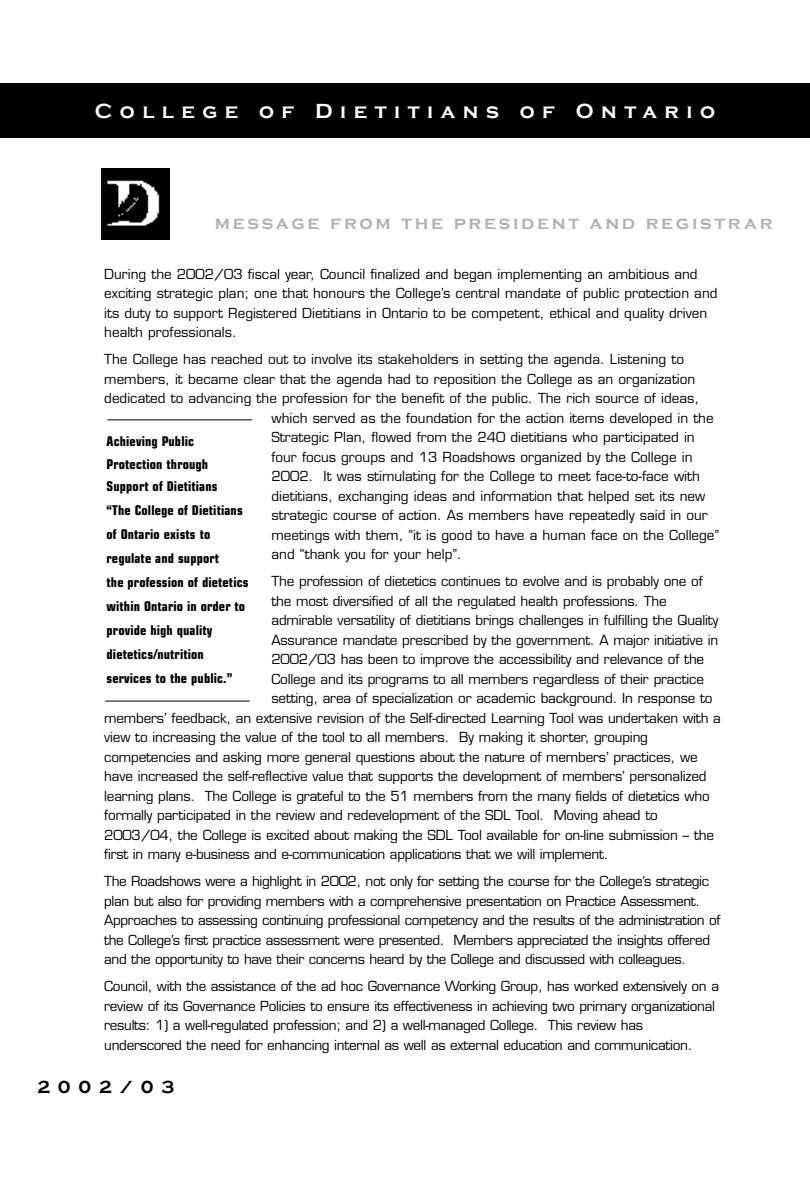
<style>
.page{position:relative;width:810px;height:1188px;background:#fff}
.page>*{position:absolute;margin:0;border:0;box-sizing:border-box;transform-origin:0 0}
.t1{font:700 21px "Copperplate Gothic";letter-spacing:.355em;color:#fff}
.t2{font:700 18.75px "Copperplate Gothic";letter-spacing:.145em;color:#b3b3b3}
.t3{font:700 18px "Copperplate Gothic";letter-spacing:.43em;color:#000}
.t4{font:13.5px/19.5px "Eurostile";letter-spacing:-.015em;color:#000}
.t5{font:700 condensed 13.5px/24px "Eurostile";letter-spacing:.01em;color:#000}
</style>
<div class="page">
<div style="left:0;top:84px;width:810px;height:54px;background:#000"></div>
<img style="left:101px;top:169px;width:69px;height:70px">
<hr style="left:107px;top:419px;width:145px;height:1px;background:#000">
<hr style="left:105px;top:701px;width:145px;height:1px;background:#000">
<h1 class="t1" style="left:95px;top:99px;width:622px">College of Dietitians of Ontario</h1>
<h2 class="t2" style="left:215px;top:212px;width:559px">message from the president and registrar</h2>
<p class="t4" style="left:104px;top:265px;width:615px">During the 2002/03 fiscal year, Council finalized and began implementing an ambitious and exciting strategic plan; one that honours the College’s central mandate of public protection and its duty to support Registered Dietitians in Ontario to be competent, ethical and quality driven health professionals.</p>
<p class="t4" style="left:104px;top:351px;width:581px">The College has reached out to involve its stakeholders in setting the agenda. Listening to</p>
<p class="t4" style="left:104px;top:370px;width:593px">members, it became clear that the agenda had to reposition the College as an organization</p>
<p class="t4" style="left:104px;top:390px;width:596px">dedicated to advancing the profession for the benefit of the public. The rich source of ideas,</p>
<p class="t4" style="left:271px;top:409px;width:444px">which served as the foundation for the action items developed in the</p>
<p class="t4" style="left:271px;top:429px;width:425px">Strategic Plan, flowed from the 240 dietitians who participated in</p>
<p class="t4" style="left:271px;top:448px;width:423px">four focus groups and 13 Roadshows organized by the College in</p>
<p class="t4" style="left:271px;top:468px;width:430px">2002. It was stimulating for the College to meet face-to-face with</p>
<p class="t4" style="left:271px;top:487px;width:435px">dietitians, exchanging ideas and information that helped set its new</p>
<p class="t4" style="left:271px;top:507px;width:438px">strategic course of action. As members have repeatedly said in our</p>
<p class="t4" style="left:271px;top:526px;width:449px">meetings with them, “it is good to have a human face on the College”</p>
<p class="t4" style="left:271px;top:546px;width:192px">and “thank you for your help”.</p>
<p class="t4" style="left:271px;top:573px;width:433px">The profession of dietetics continues to evolve and is probably one of</p>
<p class="t4" style="left:271px;top:592px;width:397px">the most diversified of all the regulated health professions. The</p>
<p class="t4" style="left:271px;top:612px;width:448px">admirable versatility of dietitians brings challenges in fulfilling the Quality</p>
<p class="t4" style="left:271px;top:631px;width:448px">Assurance mandate prescribed by the government. A major initiative in</p>
<p class="t4" style="left:271px;top:651px;width:434px">2002/03 has been to improve the accessibility and relevance of the</p>
<p class="t4" style="left:271px;top:670px;width:434px">College and its programs to all members regardless of their practice</p>
<p class="t4" style="left:271px;top:690px;width:443px">setting, area of specialization or academic background. In response to</p>
<p class="t4" style="left:104px;top:709px;width:618px">members’ feedback, an extensive revision of the Self-directed Learning Tool was undertaken with a</p>
<p class="t4" style="left:104px;top:729px;width:545px">view to increasing the value of the tool to all members. By making it shorter, grouping</p>
<p class="t4" style="left:104px;top:748px;width:595px">competencies and asking more general questions about the nature of members’ practices, we</p>
<p class="t4" style="left:104px;top:768px;width:604px">have increased the self-reflective value that supports the development of members’ personalized</p>
<p class="t4" style="left:104px;top:787px;width:607px">learning plans. The College is grateful to the 51 members from the many fields of dietetics who</p>
<p class="t4" style="left:104px;top:807px;width:555px">formally participated in the review and redevelopment of the SDL Tool. Moving ahead to</p>
<p class="t4" style="left:104px;top:826px;width:611px">2003/04, the College is excited about making the SDL Tool available for on-line submission – the</p>
<p class="t4" style="left:104px;top:846px;width:506px">first in many e-business and e-communication applications that we will implement.</p>
<p class="t4" style="left:104px;top:873px;width:618px">The Roadshows were a highlight in 2002, not only for setting the course for the College’s strategic plan but also for providing members with a comprehensive presentation on Practice Assessment.<br>Approaches to assessing continuing professional competency and the results of the administration of the College’s first practice assessment were presented. Members appreciated the insights offered and the opportunity to have their concerns heard by the College and discussed with colleagues.</p>
<p class="t4" style="left:104px;top:978px;width:616px">Council, with the assistance of the ad hoc Governance Working Group, has worked extensively on a review of its Governance Policies to ensure its effectiveness in achieving two primary organizational results: 1) a well-regulated profession; and 2) a well-managed College. This review has underscored the need for enhancing internal as well as external education and communication.</p>
<p class="t5" style="left:107px;top:431px;width:113px;line-height:22.5px">Achieving Public<br>Protection through<br>Support of Dietitians</p>
<p class="t5" style="left:107px;top:500px;width:144px">“The College of Dietitians of Ontario exists to regulate and support<br>the profession of dietetics within Ontario in order to provide high quality dietetics/nutrition services to the public.”</p>
<h3 class="t3" style="left:37px;top:1077px;width:138px">2002/03</h3>
</div>
